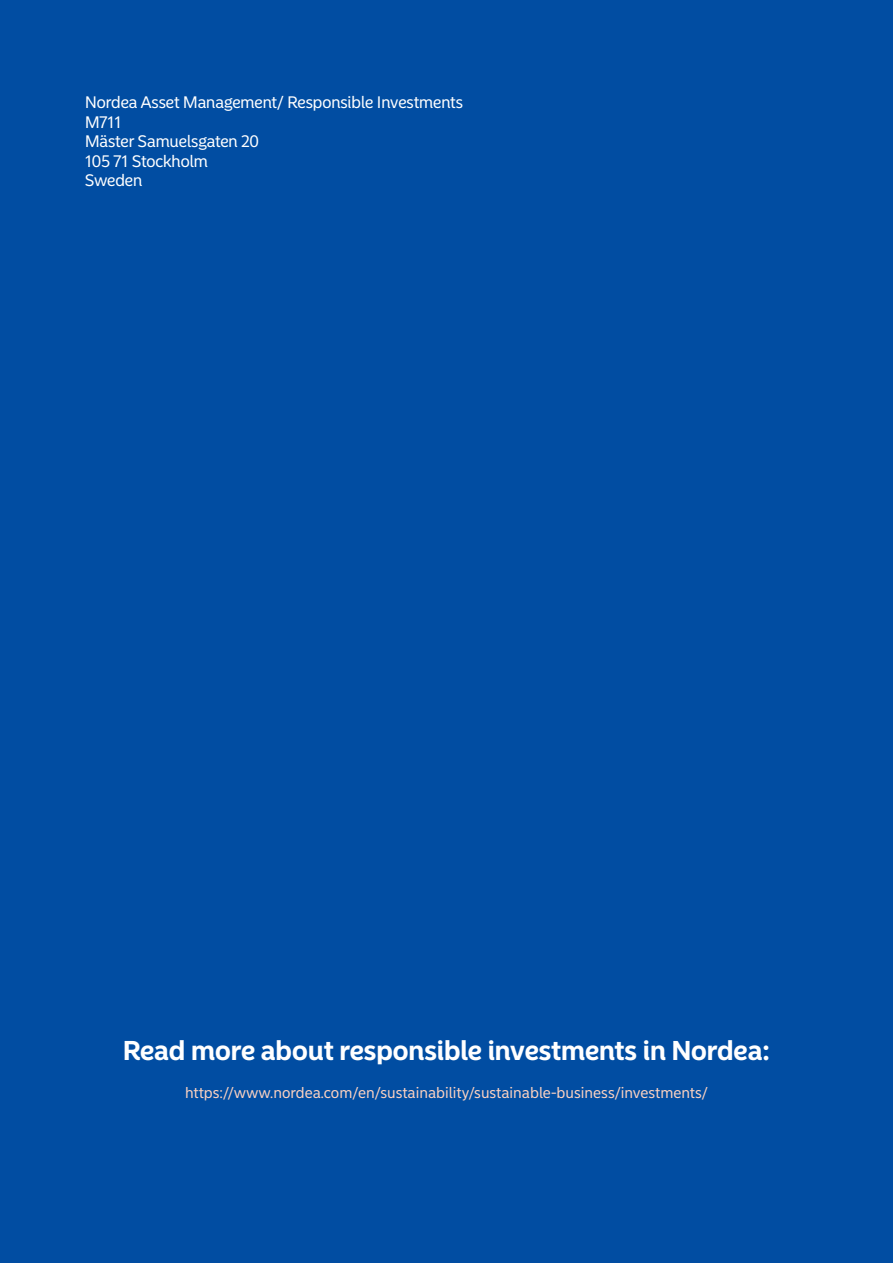
<style>
.page{position:relative;width:893px;height:1263px;background:#014da2}
.page>*{position:absolute;margin:0;border:0;box-sizing:border-box;transform-origin:0 0}
.t1{font:700 27px "Nordea Sans Large";color:#fff}
.t2{font:16.5px/19.5px "Nordea Sans Large";color:#fff}
.t3{font:15px "Nordea Sans Small";color:#fcd2c1}
</style>
<div class="page">
<p class="t2" style="left:85px;top:93px;width:379px">Nordea Asset Management/ Responsible Investments<br>M711<br>Mäster Samuelsgaten 20<br>105 71 Stockholm<br>Sweden</p>
<h1 class="t1" style="left:123px;top:1034px;width:648px">Read more about responsible investments in Nordea:</h1>
<p class="t3" style="left:185px;top:1083px;width:524px">https://www.nordea.com/en/sustainability/sustainable-business/investments/</p>
</div>
